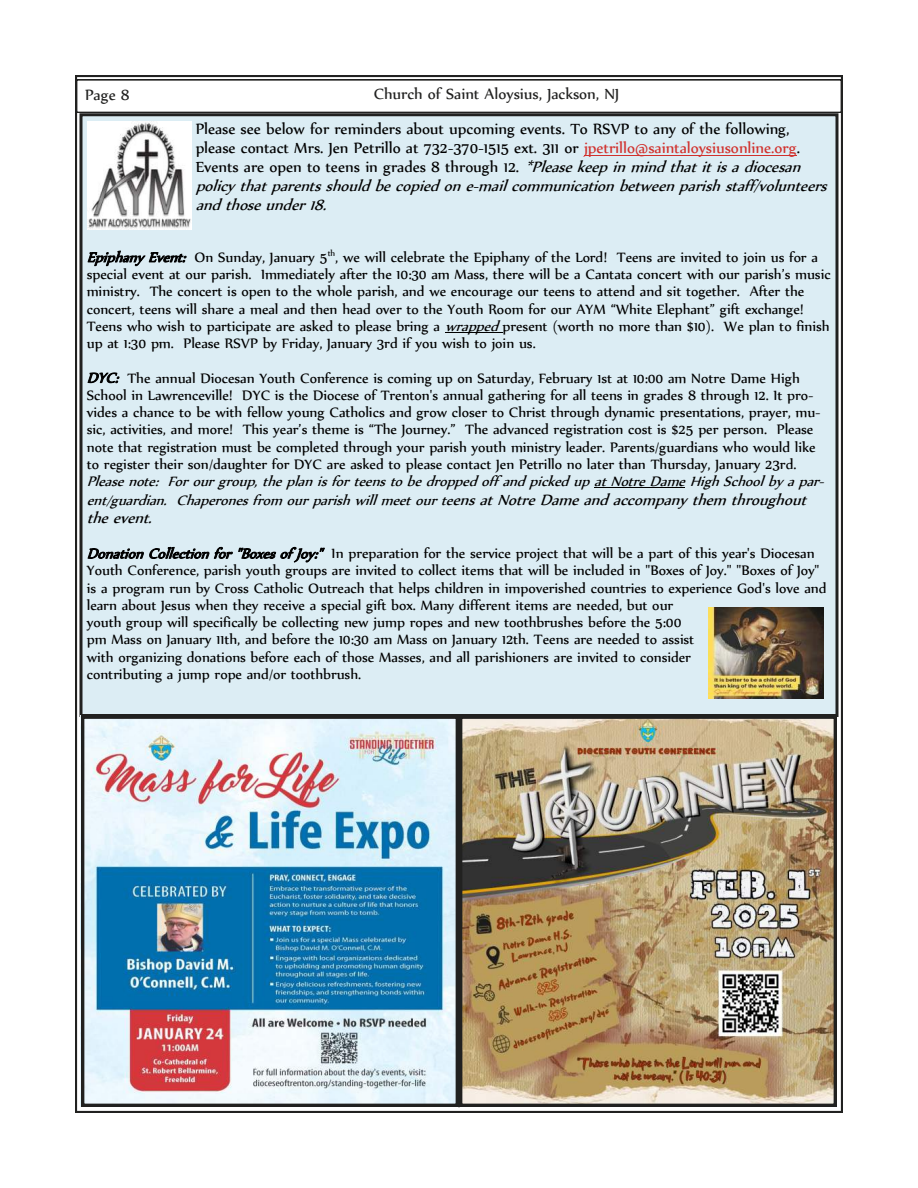
<style>
.page{position:relative;width:918px;height:1188px;background:#fff}
.page>*{position:absolute;margin:0;border:0;box-sizing:border-box;transform-origin:0 0}
.t1{font:18px/18.8px "Nyala";color:#000}
.t2{font:18px "Nyala";color:#212120}
.t3{font:italic 18px "Nyala";color:#000}
.t4{font:16.5px/17.2px "Nyala";color:#000}
.t5{font:italic 16.5px/18.6px "Nyala";color:#000}
.s1{color:#d1312d}
.s2{font-style:italic}
.s3{font-size:18px}
</style>
<div class="page">
<svg style="left:76px;top:80px;width:766px;height:33px"></svg>
<div style="left:81px;top:115px;width:756px;height:601px;background:#dcedf4"></div>
<div style="left:80px;top:113px;width:758px;height:604px;border:3px solid #212120"></div>
<hr style="left:584px;top:155px;width:213px;height:1px;background:#d1312d">
<hr style="left:445px;top:332px;width:58px;height:1px;background:#000">
<hr style="left:594px;top:488px;width:91px;height:1px;background:#000">
<img style="left:88px;top:122px;width:103px;height:108px">
<img style="left:709px;top:607px;width:115px;height:92px">
<img style="left:459px;top:716px;width:378px;height:391px">
<img style="left:81px;top:716px;width:378px;height:391px">
<p class="t2" style="left:85px;top:87px;width:46px">Page 8</p>
<p class="t2" style="left:374px;top:85px;width:247px">Church of Saint Aloysius, Jackson, NJ</p>
<p class="t1" style="left:196px;top:120px;width:638px">Please see below for reminders about upcoming events. To RSVP to any of the following, please contact Mrs. Jen Petrillo at 732-370-1515 ext. 311 or <span class="s1">jpetrillo@saintaloysiusonline.org</span>.<br>Events are open to teens in grades 8 through 12. <span class="s2">*Pleasekeep inmindthatitisadiocesan policy thatparentsshouldbecopiedone-mailcommunicationbetweenparishstaff/volunteers andthoseunder18.</span></p>
<p class="t4" style="left:87px;top:249px;width:746px"><span class="s2">Epiphany Event:</span> On Sunday, January 5<sup>th</sup>, we will celebrate the Epiphany of the Lord! Teens are invited to join us for a special event at our parish. Immediately after the 10:30 am Mass, there will be a Cantata concert with our parish’s music ministry. The concert is open to the whole parish, and we encourage our teens to attend and sit together. After the concert, teens will share a meal and then head over to the Youth Room for our AYM “White Elephant” gift exchange!<br>Teens who wish to participate are asked to please bring a <span class="s2">wrapped</span>present (worth no more than $10). We plan to finish up at 1:30 pm. Please RSVP by Friday, January 3rd if you wish to join us.</p>
<p class="t4" style="left:87px;top:369px;width:735px"><span class="s2">DYC:</span> The annual Diocesan Youth Conference is coming up on Saturday, February 1st at 10:00 am Notre Dame High School in Lawrenceville! DYC is the Diocese of Trenton's annual gathering for all teens in grades 8 through 12. It pro&shy;vides a chance to be with fellow young Catholics and grow closer to Christ through dynamic presentations, prayer, mu&shy;sic, activities, and more! This year’s theme is “The Journey.” The advanced registration cost is $25 per person. Please note that registration must be completed through your parish youth ministry leader. Parents/guardians who would like to register their son/daughter for DYC are asked to please contact Jen Petrillo no later than Thursday, January 23rd.</p>
<p class="t5" style="left:87px;top:472px;width:743px">Pleasenote: Forourgroup,theplanisforteenstobedroppedoff andpickedup atNotreDameHighSchoolby apar&shy;ent/guardian. Chaperonesfrom ourparishwillmeetourte<span class="s3">ensatNotreDameandaccompany them throughout</span></p>
<p class="t3" style="left:87px;top:510px;width:72px">theevent.</p>
<p class="t4" style="left:87px;top:545px;width:741px"><span class="s2">DonationCollectionfor"Boxesof Joy:"</span> In preparation for the service project that will be a part of this year's Diocesan Youth Conference, parish youth groups are invited to collect items that will be included in "Boxes of Joy." "Boxes of Joy" is a program run by Cross Catholic Outreach that helps children in impoverished countries to experience God's love and learn about Jesus when they receive a special gift box. Many different items are needed, but our<br>youth group will specifically be collecting new jump ropes and new toothbrushes before the 5:00<br>pm Mass on January 11th, and before the 10:30 am Mass on January 12th. Teens are needed to assist<br>with organizing donations before each of those Masses, and all parishioners are invited to consider<br>contributing a jump rope and/or toothbrush.</p>
</div>
